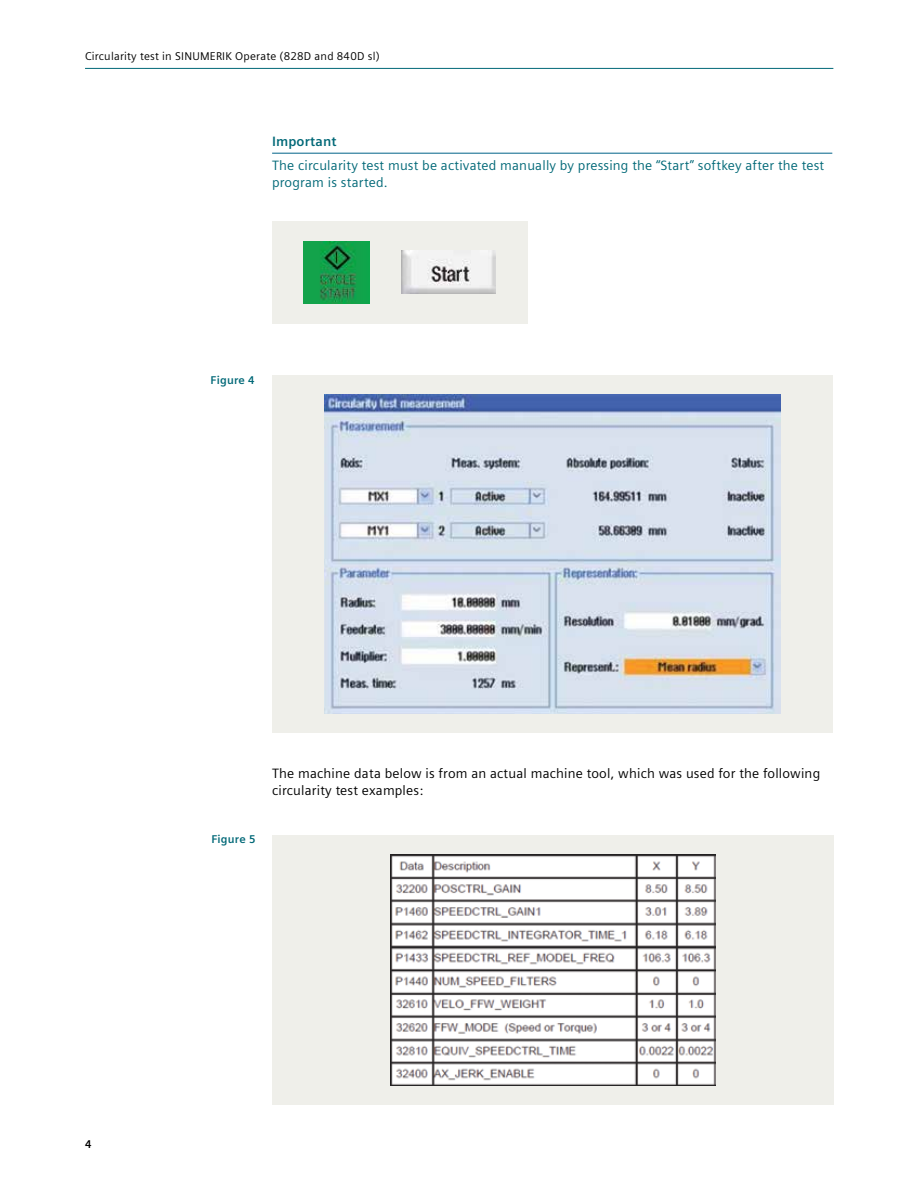
<style>
.page{position:relative;width:918px;height:1188px;background:#fff}
.page>*{position:absolute;margin:0;border:0;box-sizing:border-box;transform-origin:0 0}
.t1{font:13.5px/17px "Siemens Sans";letter-spacing:.015em;color:#006877}
.t2{font:13.5px/16.5px "Siemens Sans";letter-spacing:.015em;color:#000}
.t3{font:700 13.5px "Siemens Sans";letter-spacing:.01em;color:#006877}
.t4{font:11.25px "Siemens Sans";letter-spacing:.02em;color:#000}
.t5{font:700 11.25px "Siemens Sans";letter-spacing:.02em;color:#006877}
.t6{font:700 11.25px "Siemens Sans";color:#000}
</style>
<div class="page">
<div style="left:272px;top:835px;width:561px;height:269px;background:#efefea"></div>
<img style="left:390px;top:854px;width:325px;height:231px">
<div style="left:272px;top:375px;width:561px;height:358px;background:#efefea"></div>
<img style="left:325px;top:395px;width:455px;height:318px">
<hr style="left:272px;top:153px;width:560px;height:1px;background:#006288">
<hr style="left:85px;top:68px;width:748px;height:1px;background:#006877">
<div style="left:272px;top:221px;width:255px;height:102px;background:#efefea"></div>
<img style="left:304px;top:241px;width:66px;height:62px">
<img style="left:402px;top:251px;width:93px;height:43px">
<p class="t4" style="left:85px;top:49px;width:296px">Circularity test in SINUMERIK Operate (828D and 840D sl)</p>
<p class="t3" style="left:272px;top:134px;width:66px">Important</p>
<p class="t1" style="left:272px;top:157px;width:554px">The circularity test must be activated manually by pressing the “Start” softkey after the test program is started.</p>
<p class="t5" style="left:210px;top:374px;width:46px">Figure 4</p>
<p class="t6" style="left:85px;top:1138px;width:8px">4</p>
<p class="t5" style="left:211px;top:833px;width:46px">Figure 5</p>
<p class="t2" style="left:272px;top:765px;width:550px">The machine data below is from an actual machine tool, which was used for the following circularity test examples:</p>
</div>
